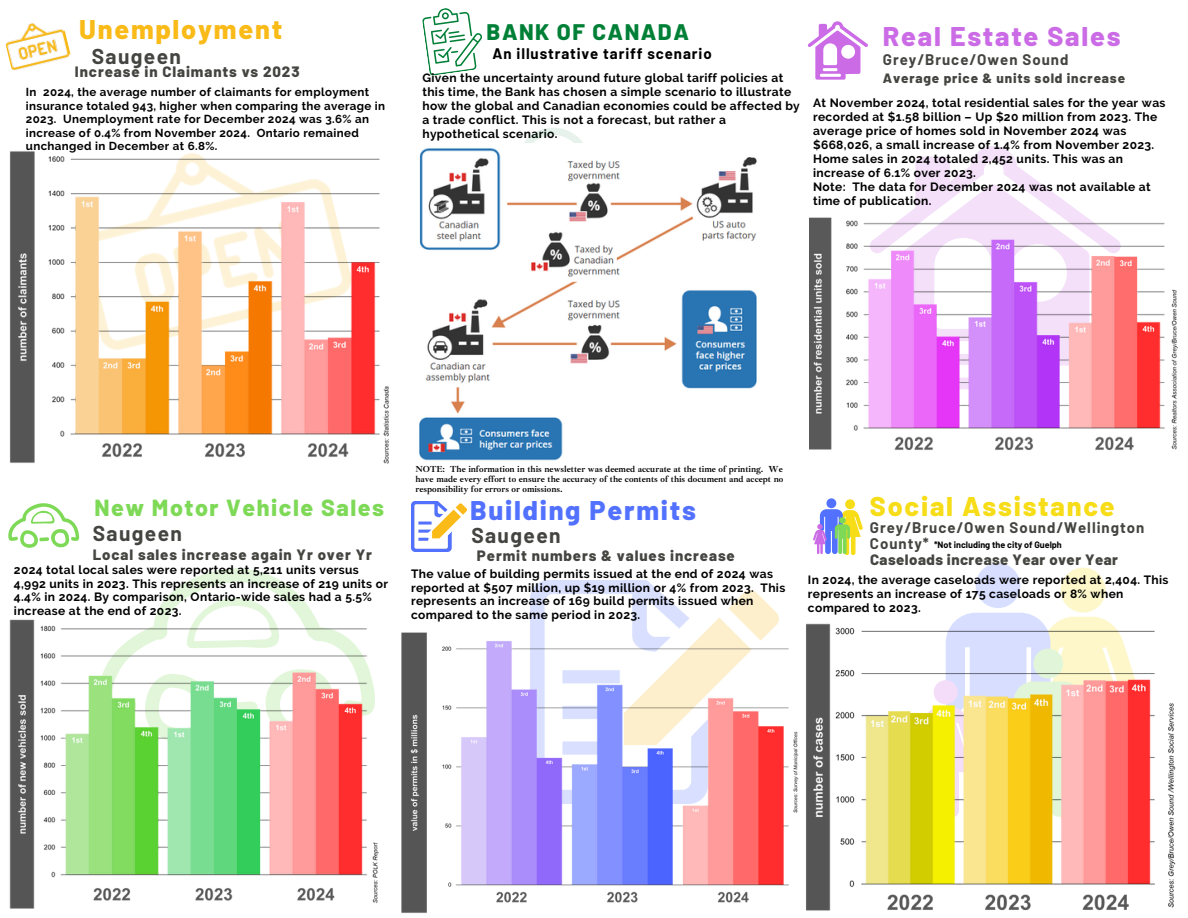
<style>
.page{position:relative;width:1188px;height:918px;background:#fff}
.page>*{position:absolute;margin:0;border:0;box-sizing:border-box;transform-origin:0 0}
.t1{font:800 27px "Barlow";letter-spacing:.065em;color:#f7dc18}
.t2{font:800 27px "Barlow";letter-spacing:.065em;color:#5271ff}
.t3{font:800 27px "Barlow";letter-spacing:.065em;color:#cb6ce6}
.t4{font:800 27px "Barlow";letter-spacing:.065em;color:#faba17}
.t5{font:800 23.25px "Barlow";letter-spacing:.065em;color:#7ed957}
.t6{font:800 22.5px "Barlow";letter-spacing:.065em;color:#008037}
.t7{font:700 21px "Barlow";letter-spacing:.065em;color:#444440}
.t8{font:800 15px "Barlow";letter-spacing:.06em;color:#444440}
.t9{font:700 15px/15.8px "Barlow";letter-spacing:.065em;color:#444440}
.t10{font:800 15px "Barlow";letter-spacing:.03em;color:#444440}
.t11{font:700 15px "Barlow";letter-spacing:.06em;color:#000}
.t12{font:800 13.5px "Barlow";letter-spacing:.06em;color:#444440}
.t13{font:700 12px/14px "Raleway";letter-spacing:.03em;color:#000}
.t14{font:700 11.55px/13.5px "Raleway";letter-spacing:.03em;color:#000}
.t15{font:700 9px/9.8px "Ibarra Real Nova";color:#000;text-align:justify}
.t16{font:700 9px "Barlow";color:#000}
</style>
<div class="page">
<svg style="left:156px;top:568px;width:158px;height:47px"></svg>
<svg style="left:906px;top:146px;width:177px;height:69px"></svg>
<svg style="left:808px;top:21px;width:59px;height:59px"></svg>
<img style="left:531px;top:581px;width:64px;height:47px">
<svg style="left:595px;top:580px;width:62px;height:14px"></svg>
<svg style="left:624px;top:589px;width:155px;height:39px"></svg>
<svg style="left:8px;top:503px;width:71px;height:45px"></svg>
<img style="left:5px;top:23px;width:66px;height:48px">
<img style="left:411px;top:501px;width:41px;height:51px">
<svg style="left:426px;top:501px;width:41px;height:46px"></svg>
<div style="left:1061px;top:568px;width:45px;height:45px;background:#fdf7ca;border-radius:50%"></div>
<div style="left:976px;top:563px;width:44px;height:45px;background:#d7deff;border-radius:50%"></div>
<svg style="left:959px;top:613px;width:141px;height:5px"></svg>
<div style="left:845px;top:499px;width:10px;height:10px;background:#f7dc18;border-radius:50%"></div>
<div style="left:826px;top:498px;width:10px;height:10px;background:#5271ff;border-radius:50%"></div>
<svg style="left:813px;top:509px;width:50px;height:46px"></svg>
<svg style="left:422px;top:8px;width:60px;height:68px"></svg>
<svg style="left:524px;top:127px;width:59px;height:16px"></svg>
<img style="left:806px;top:618px;width:370px;height:293px">
<img style="left:9px;top:151px;width:380px;height:313px">
<img style="left:809px;top:215px;width:369px;height:235px">
<img style="left:401px;top:628px;width:398px;height:285px">
<img style="left:9px;top:615px;width:370px;height:294px">
<img style="left:419px;top:148px;width:338px;height:313px">
<h3 class="t4" style="left:79px;top:12px;width:204px">Unemployment</h3>
<h4 class="t7" style="left:92px;top:43px;width:91px">Saugeen</h4>
<h4 class="t8" style="left:75px;top:62px;width:226px">Increase in Claimants vs 2023</h4>
<p class="t14" style="left:26px;top:86px;width:361px">In 2024, the average number of claimants for employment insurance totaled 943, higher when comparing the average in 2023. Unemployment rate for December 2024 was 3.6% an increase of 0.4% from November 2024. Ontario remained unchanged in December at 6.8%.</p>
<p class="t6" style="left:487px;top:17px;width:204px">BANK OF CANADA</p>
<h1 class="t11" style="left:493px;top:44px;width:221px">An illustrative tariff scenario</h1>
<p class="t13" style="left:422px;top:71px;width:379px">Given the uncertainty around future global tariff policies at this time, the Bank has chosen a simple scenario to illustrate how the global and Canadian economies could be affected by a trade conflict. This is not a forecast, but rather a hypothetical scenario.</p>
<p class="t3" style="left:883px;top:19px;width:239px">Real Estate Sales</p>
<h6 class="t9" style="left:883px;top:51px;width:187px">Grey/Bruce/Owen Sound</h6>
<h6 class="t12" style="left:883px;top:69px;width:244px">Average price &amp; units sold increase</h6>
<p class="t13" style="left:813px;top:95px;width:354px">At November 2024, total residential sales for the year was recorded at $1.58 billion – Up $20 million from 2023. The average price of homes sold in November 2024 was $668,026, a small increase of 1.4% from November 2023.<br>Home sales in 2024 totaled 2,452 units. This was an increase of 6.1% over 2023.<br>Note: The data for December 2024 was not available at time of publication.</p>
<h1 class="t15" style="left:416px;top:464px;width:369px">NOTE: The information in this newsletter was deemed accurate at the time of printing. We have made every effort to ensure the accuracy of the contents of this document and accept no responsibility for errors or omissions.</h1>
<p class="t1" style="left:870px;top:489px;width:246px">Social Assistance</p>
<h1 class="t5" style="left:94px;top:493px;width:291px">New Motor Vehicle Sales</h1>
<h2 class="t2" style="left:470px;top:493px;width:227px">Building Permits</h2>
<h1 class="t7" style="left:471px;top:522px;width:91px">Saugeen</h1>
<p class="t9" style="left:870px;top:519px;width:276px">Grey/Bruce/Owen Sound/Wellington<br>County*</p>
<h4 class="t7" style="left:93px;top:520px;width:91px">Saugeen</h4>
<p class="t16" style="left:934px;top:539px;width:129px">*Not including the city of Guelph</p>
<h5 class="t8" style="left:93px;top:545px;width:281px">Local sales increase again Yr over Yr</h5>
<h6 class="t8" style="left:477px;top:546px;width:259px">Permit numbers &amp; values increase</h6>
<p class="t10" style="left:870px;top:550px;width:250px">Caseloads increase Year over Year</p>
<p class="t13" style="left:14px;top:563px;width:376px;line-height:13.5px">2024 total local sales were reported at 5,211 units versus 4,992 units in 2023. This represents an increase of 219 units or 4.4% in 2024. By comparison, Ontario-wide sales had a 5.5% increase at the end of 2023.</p>
<p class="t13" style="left:411px;top:567px;width:376px;line-height:13.5px">The value of building permits issued at the end of 2024 was reported at $507 million, up $19 million or 4% from 2023. This represents an increase of 169 build permits issued when compared to the same period in 2023.</p>
<p class="t13" style="left:808px;top:572px;width:362px">In 2024, the average caseloads were reported at 2,404. This represents an increase of 175 caseloads or 8% when compared to 2023.</p>
</div>
